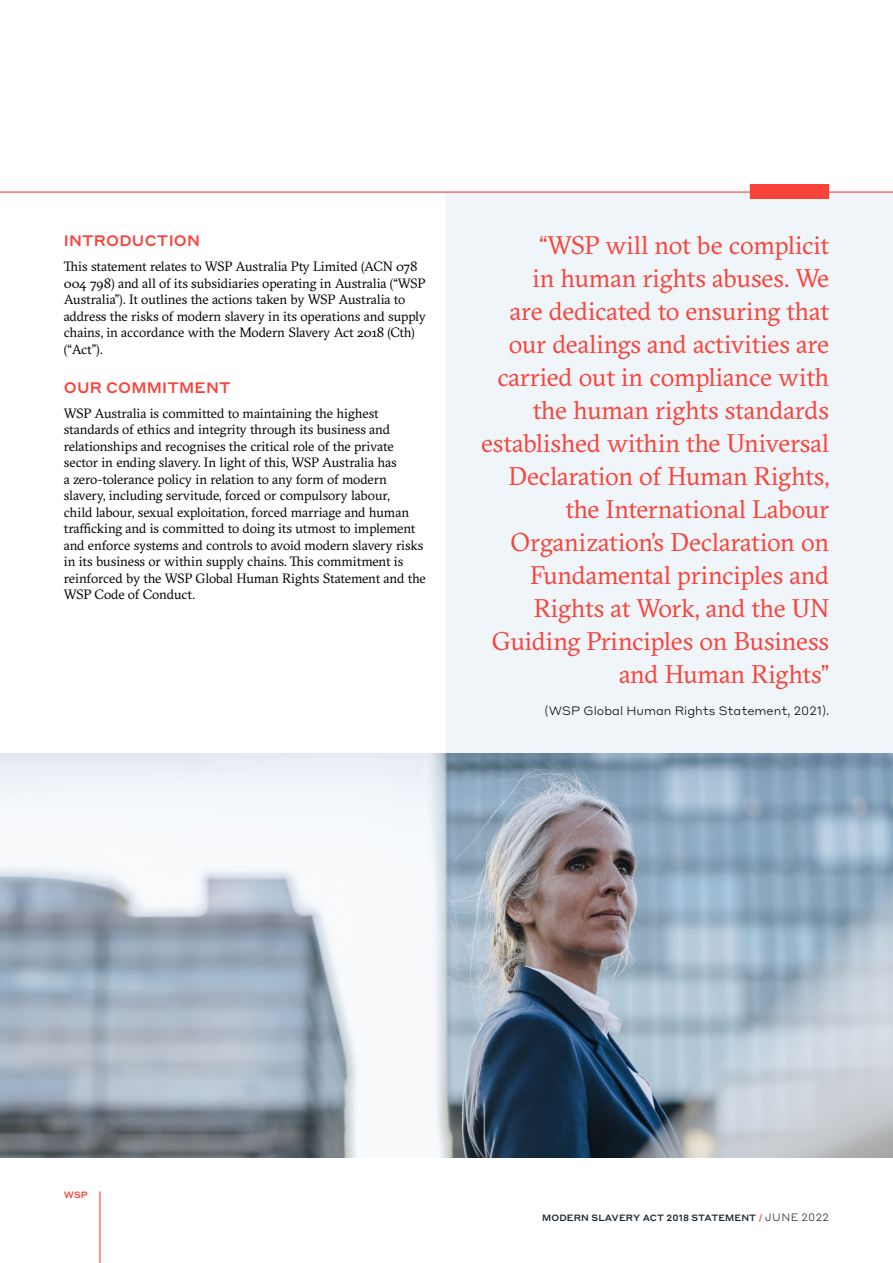
<style>
.page{position:relative;width:893px;height:1263px;background:#fff}
.page>*{position:absolute;margin:0;border:0;box-sizing:border-box;transform-origin:0 0}
.t1{font:25.5px/33px "GT Sectra";letter-spacing:-.005em;color:#f9423a;text-align:right}
.t2{font:500 15px "Styrene A";letter-spacing:.01em;color:#f9423a}
.t3{font:13.5px/16.5px "GT Sectra";letter-spacing:-.01em;color:#000}
.t4{font:300 12px "Styrene A";color:#000}
.t5{font:500 9px "Styrene A";letter-spacing:.01em;color:#1c252d}
.t6{font:500 9px "Styrene A";color:#f9423a}
.s1{color:#f9423a}
.s2{font-weight:300;font-size:10.5px}
</style>
<div class="page">
<hr style="left:99px;top:1191px;width:1px;height:72px;background:#f9423a">
<div style="left:446px;top:192px;width:447px;height:575px;background:#eff5f9"></div>
<img style="left:0;top:753px;width:893px;height:404px">
<div style="left:750px;top:184px;width:79px;height:15px;background:#f9423a"></div>
<hr style="left:0;top:191px;width:893px;height:2px;background:#f9423a">
<p class="t2" style="left:64px;top:228px;width:138px">INTRODUCTION</p>
<p class="t3" style="left:64px;top:258px;width:364px">This statement relates to WSP Australia Pty Limited (ACN 078<br>004 798) and all of its subsidiaries operating in Australia (“WSP Australia”). It outlines the actions taken by WSP Australia to address the risks of modern slavery in its operations and supply chains, in accordance with the Modern Slavery Act 2018 (Cth) (“Act”).</p>
<p class="t2" style="left:64px;top:375px;width:168px">OUR COMMITMENT</p>
<p class="t3" style="left:64px;top:405px;width:364px">WSP Australia is committed to maintaining the highest standards of ethics and integrity through its business and relationships and recognises the critical role of the private sector in ending slavery. In light of this, WSP Australia has<br>a zero-tolerance policy in relation to any form of modern slavery, including servitude, forced or compulsory labour,<br>child labour, sexual exploitation, forced marriage and human trafficking and is committed to doing its utmost to implement and enforce systems and controls to avoid modern slavery risks in its business or within supply chains. This commitment is reinforced by the WSP Global Human Rights Statement and the WSP Code of Conduct.</p>
<p class="t1" style="left:481px;top:229px;width:350px">“WSP will not be complicit<br>in human rights abuses. We<br>are dedicated to ensuring that our dealings and activities are carried out in compliance with the human rights standards established within the Universal<br>Declaration of Human Rights, the International Labour<br>Organization’s Declaration on<br>Fundamental principles and<br>Rights at Work, and the UN<br>Guiding Principles on Business and Human Rights”</p>
<p class="t4" style="left:545px;top:700px;width:286px">(WSP Global Human Rights Statement, 2021).</p>
<p class="t6" style="left:64px;top:1187px;width:26px">WSP</p>
<p class="t5" style="left:542px;top:1210px;width:288px">MODERN SLAVERY ACT 2018 STATEMENT <span class="s1">/</span> <span class="s2">JUNE 2022</span></p>
</div>
